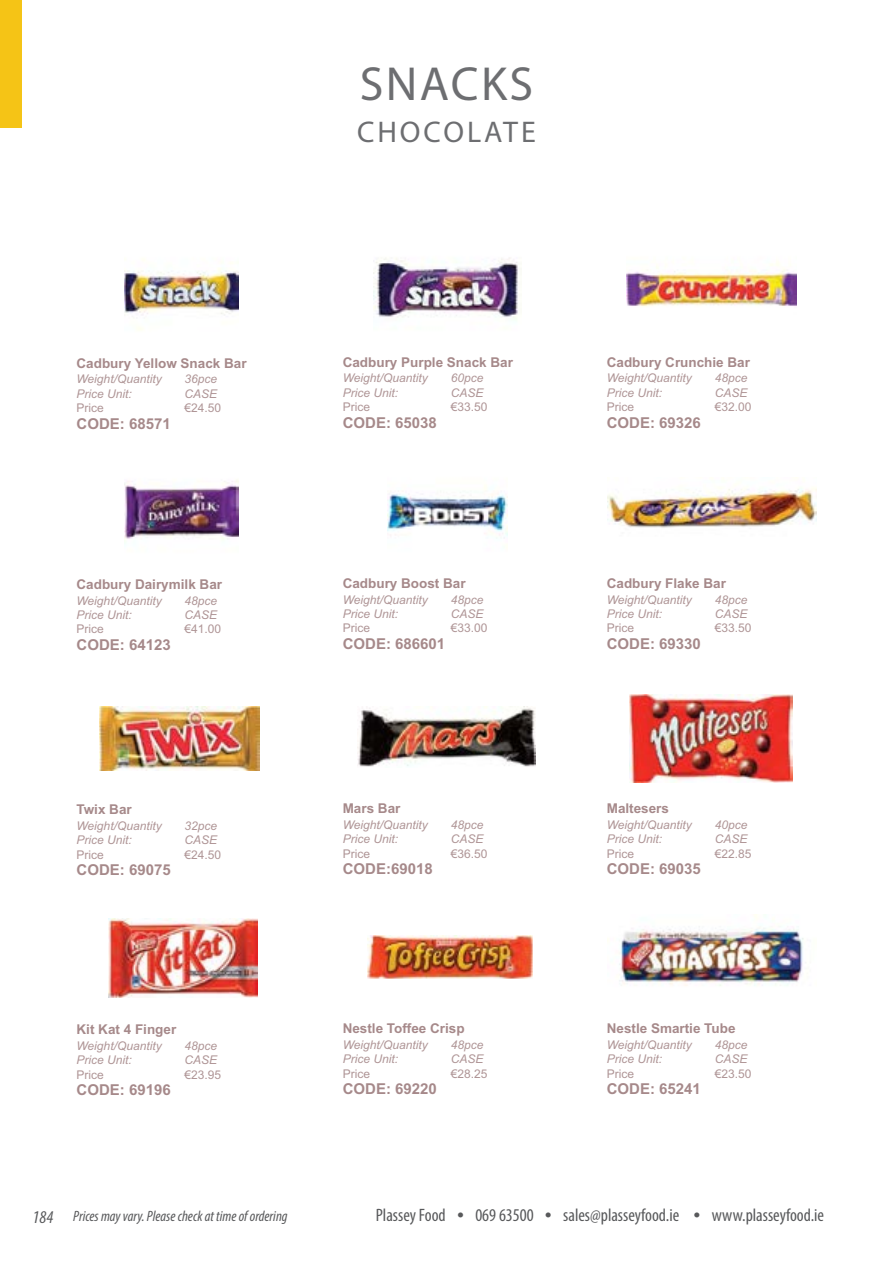
<style>
.page{position:relative;width:893px;height:1263px;background:#fff}
.page>*{position:absolute;margin:0;border:0;box-sizing:border-box;transform-origin:0 0}
.t1{font:48px "Myriad Pro";letter-spacing:.05em;color:#6d6e71}
.t2{font:30px "Myriad Pro";letter-spacing:.1em;color:#6d6e71}
.t3{font:condensed 18px "Myriad Pro";color:#58595b}
.t4{font:italic condensed 18px "Myriad Pro";color:#58595b}
.t5{font:700 15px "Arial";color:#a6898a}
.t6{font:italic condensed 15px "Myriad Pro";color:#58595b}
.t7{font:700 13.5px "Arial";color:#a6898a}
.t8{font:italic 12px "Arial";color:#af9596}
.t9{font:12px "Arial";color:#af9596}
.s1{font-family:"Adobe Garamond Pro";font-stretch:normal}
</style>
<div class="page">
<img style="left:125px;top:259px;width:113px;height:71px">
<img style="left:374px;top:257px;width:144px;height:62px">
<img style="left:627px;top:261px;width:170px;height:46px">
<img style="left:125px;top:480px;width:113px;height:60px">
<img style="left:388px;top:486px;width:120px;height:53px">
<img style="left:607px;top:477px;width:209px;height:51px">
<img style="left:100px;top:707px;width:160px;height:63px">
<img style="left:358px;top:706px;width:178px;height:61px">
<img style="left:630px;top:694px;width:162px;height:88px">
<img style="left:109px;top:918px;width:148px;height:80px">
<img style="left:367px;top:935px;width:166px;height:44px">
<img style="left:607px;top:914px;width:197px;height:72px">
<div style="left:0;top:0;width:21px;height:128px;background:#f5c416"></div>
<p class="t7" style="left:77px;top:354px;width:172px">Cadbury Yellow Snack Bar</p>
<p class="t8" style="left:77px;top:371px;width:87px">Weight/Quantity</p>
<p class="t8" style="left:185px;top:371px;width:34px">36pce</p>
<p class="t8" style="left:77px;top:386px;width:57px">Price Unit:</p>
<p class="t8" style="left:185px;top:386px;width:34px">CASE</p>
<p class="t9" style="left:77px;top:400px;width:29px">Price</p>
<p class="t9" style="left:185px;top:400px;width:38px">€24.50</p>
<p class="t5" style="left:77px;top:413px;width:96px">CODE: 68571</p>
<p class="t7" style="left:77px;top:575px;width:147px">Cadbury Dairymilk Bar</p>
<p class="t8" style="left:77px;top:592px;width:87px">Weight/Quantity</p>
<p class="t8" style="left:185px;top:592px;width:34px">48pce</p>
<p class="t8" style="left:77px;top:607px;width:57px">Price Unit:</p>
<p class="t8" style="left:185px;top:607px;width:34px">CASE</p>
<p class="t9" style="left:77px;top:621px;width:29px">Price</p>
<p class="t9" style="left:185px;top:621px;width:38px">€41.00</p>
<p class="t5" style="left:77px;top:635px;width:96px">CODE: 64123</p>
<p class="t7" style="left:77px;top:800px;width:57px">Twix Bar</p>
<p class="t8" style="left:77px;top:818px;width:87px">Weight/Quantity</p>
<p class="t8" style="left:185px;top:818px;width:34px">32pce</p>
<p class="t8" style="left:77px;top:832px;width:57px">Price Unit:</p>
<p class="t8" style="left:185px;top:832px;width:34px">CASE</p>
<p class="t9" style="left:77px;top:847px;width:29px">Price</p>
<p class="t9" style="left:185px;top:847px;width:38px">€24.50</p>
<p class="t5" style="left:77px;top:860px;width:96px">CODE: 69075</p>
<p class="t7" style="left:77px;top:1020px;width:101px">Kit Kat 4 Finger</p>
<p class="t8" style="left:77px;top:1038px;width:87px">Weight/Quantity</p>
<p class="t8" style="left:185px;top:1038px;width:34px">48pce</p>
<p class="t8" style="left:77px;top:1052px;width:57px">Price Unit:</p>
<p class="t8" style="left:185px;top:1052px;width:34px">CASE</p>
<p class="t9" style="left:77px;top:1067px;width:29px">Price</p>
<p class="t9" style="left:185px;top:1067px;width:38px">€23.95</p>
<p class="t5" style="left:77px;top:1080px;width:96px">CODE: 69196</p>
<h1 class="t1" style="left:360px;top:54px;width:175px">SNACKS</h1>
<h2 class="t2" style="left:357px;top:114px;width:180px">CHOCOLATE</h2>
<p class="t7" style="left:343px;top:353px;width:172px">Cadbury Purple Snack Bar</p>
<p class="t8" style="left:343px;top:370px;width:87px">Weight/Quantity</p>
<p class="t8" style="left:451px;top:370px;width:34px">60pce</p>
<p class="t8" style="left:343px;top:385px;width:57px">Price Unit:</p>
<p class="t8" style="left:451px;top:385px;width:34px">CASE</p>
<p class="t9" style="left:343px;top:399px;width:29px">Price</p>
<p class="t9" style="left:451px;top:399px;width:38px">€33.50</p>
<p class="t5" style="left:343px;top:413px;width:96px">CODE: 65038</p>
<p class="t7" style="left:343px;top:574px;width:125px">Cadbury Boost Bar</p>
<p class="t8" style="left:343px;top:592px;width:87px">Weight/Quantity</p>
<p class="t8" style="left:451px;top:592px;width:34px">48pce</p>
<p class="t8" style="left:343px;top:606px;width:57px">Price Unit:</p>
<p class="t8" style="left:451px;top:606px;width:34px">CASE</p>
<p class="t9" style="left:343px;top:620px;width:29px">Price</p>
<p class="t9" style="left:451px;top:620px;width:38px">€33.00</p>
<p class="t5" style="left:343px;top:634px;width:104px">CODE: 686601</p>
<p class="t7" style="left:343px;top:799px;width:59px">Mars Bar</p>
<p class="t8" style="left:343px;top:817px;width:87px">Weight/Quantity</p>
<p class="t8" style="left:451px;top:817px;width:34px">48pce</p>
<p class="t8" style="left:343px;top:831px;width:57px">Price Unit:</p>
<p class="t8" style="left:451px;top:831px;width:34px">CASE</p>
<p class="t9" style="left:343px;top:846px;width:29px">Price</p>
<p class="t9" style="left:451px;top:846px;width:38px">€36.50</p>
<p class="t5" style="left:343px;top:859px;width:92px">CODE:69018</p>
<p class="t7" style="left:343px;top:1019px;width:124px">Nestle Toffee Crisp</p>
<p class="t8" style="left:343px;top:1037px;width:87px">Weight/Quantity</p>
<p class="t8" style="left:451px;top:1037px;width:34px">48pce</p>
<p class="t8" style="left:343px;top:1051px;width:57px">Price Unit:</p>
<p class="t8" style="left:451px;top:1051px;width:34px">CASE</p>
<p class="t9" style="left:343px;top:1066px;width:29px">Price</p>
<p class="t9" style="left:451px;top:1066px;width:38px">€28.25</p>
<p class="t5" style="left:343px;top:1079px;width:96px">CODE: 69220</p>
<p class="t7" style="left:607px;top:353px;width:145px">Cadbury Crunchie Bar</p>
<p class="t8" style="left:607px;top:370px;width:87px">Weight/Quantity</p>
<p class="t8" style="left:715px;top:370px;width:34px">48pce</p>
<p class="t8" style="left:607px;top:385px;width:57px">Price Unit:</p>
<p class="t8" style="left:715px;top:385px;width:34px">CASE</p>
<p class="t9" style="left:607px;top:399px;width:29px">Price</p>
<p class="t9" style="left:715px;top:399px;width:38px">€32.00</p>
<p class="t5" style="left:607px;top:413px;width:96px">CODE: 69326</p>
<p class="t7" style="left:607px;top:574px;width:121px">Cadbury Flake Bar</p>
<p class="t8" style="left:607px;top:592px;width:87px">Weight/Quantity</p>
<p class="t8" style="left:715px;top:592px;width:34px">48pce</p>
<p class="t8" style="left:607px;top:606px;width:57px">Price Unit:</p>
<p class="t8" style="left:715px;top:606px;width:34px">CASE</p>
<p class="t9" style="left:607px;top:620px;width:29px">Price</p>
<p class="t9" style="left:715px;top:620px;width:38px">€33.50</p>
<p class="t5" style="left:607px;top:634px;width:96px">CODE: 69330</p>
<p class="t7" style="left:607px;top:799px;width:64px">Maltesers</p>
<p class="t8" style="left:607px;top:817px;width:87px">Weight/Quantity</p>
<p class="t8" style="left:715px;top:817px;width:34px">40pce</p>
<p class="t8" style="left:607px;top:831px;width:57px">Price Unit:</p>
<p class="t8" style="left:715px;top:831px;width:34px">CASE</p>
<p class="t9" style="left:607px;top:846px;width:29px">Price</p>
<p class="t9" style="left:715px;top:846px;width:38px">€22.85</p>
<p class="t5" style="left:607px;top:859px;width:96px">CODE: 69035</p>
<p class="t7" style="left:607px;top:1019px;width:130px">Nestle Smartie Tube</p>
<p class="t8" style="left:607px;top:1037px;width:87px">Weight/Quantity</p>
<p class="t8" style="left:715px;top:1037px;width:34px">48pce</p>
<p class="t8" style="left:607px;top:1051px;width:57px">Price Unit:</p>
<p class="t8" style="left:715px;top:1051px;width:34px">CASE</p>
<p class="t9" style="left:607px;top:1066px;width:29px">Price</p>
<p class="t9" style="left:715px;top:1066px;width:38px">€23.50</p>
<p class="t5" style="left:607px;top:1079px;width:96px">CODE: 65241</p>
<h3 class="t4" style="left:33px;top:1206px;width:22px">184</h3>
<p class="t6" style="left:73px;top:1207px;width:216px">Prices may vary. Please check at time of ordering</p>
<h3 class="t3" style="left:376px;top:1204px;width:450px">Plassey Food <span class="s1">•</span> 069 63500 <span class="s1">•</span> sales@plasseyfood.ie <span class="s1">•</span> www.plasseyfood.ie</h3>
</div>
